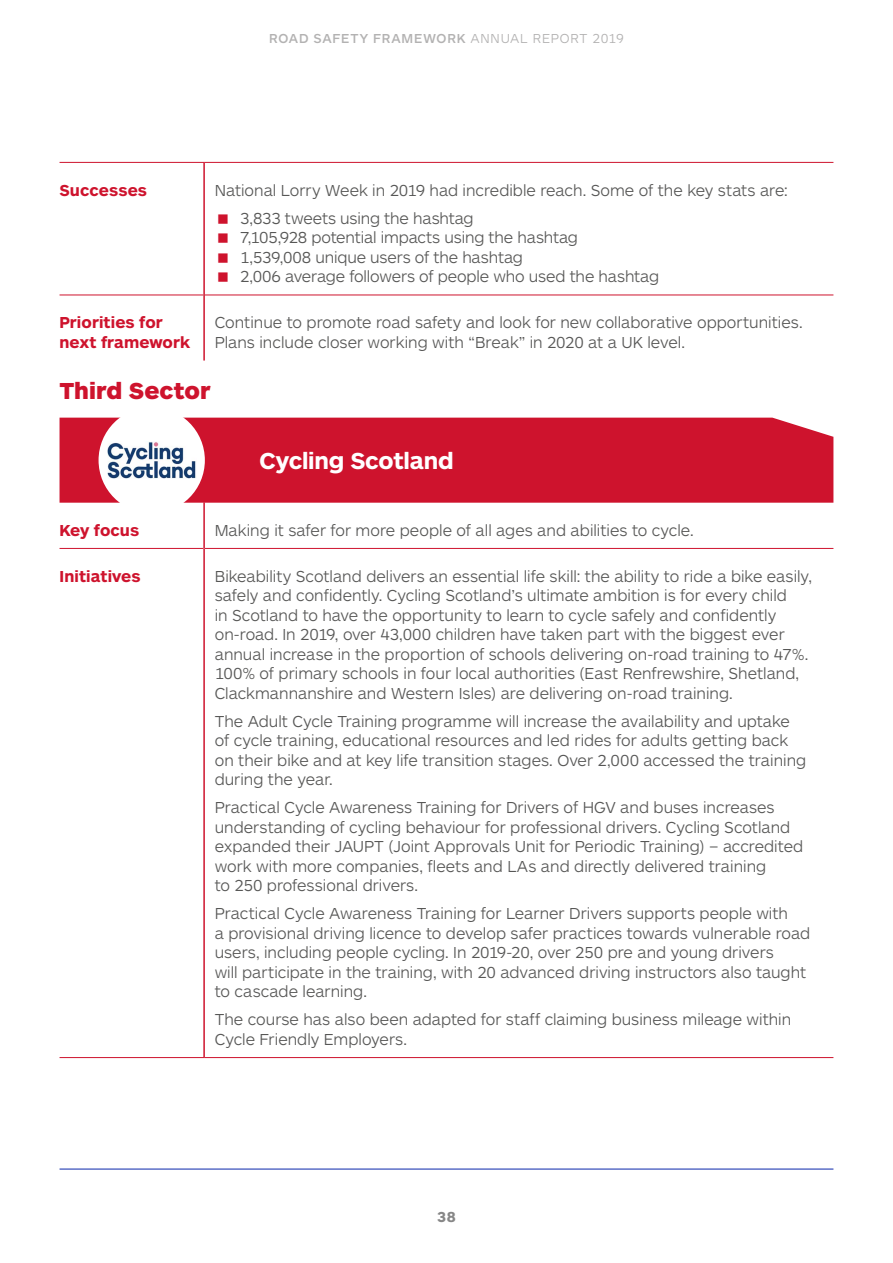
<style>
.page{position:relative;width:893px;height:1263px;background:#fff}
.page>*{position:absolute;margin:0;border:0;box-sizing:border-box;transform-origin:0 0}
.t1{font:700 24px "ARS Maquette Tr";letter-spacing:-.01em;color:#fff}
.t2{font:900 24px "ARS Maquette Tr";color:#ce132d}
.t3{font:300 16.5px/19.5px "ARS Maquette Tr";color:#575756}
.t4{font:700 16.5px/19.5px "ARS Maquette Tr";letter-spacing:.005em;color:#ce132d}
.t5{font:700 15px "ARS Maquette Tr";color:#878787}
.t6{font:500 13.5px "ARS Maquette Tr";letter-spacing:.06em;color:#b3b2b2}
.s1{font-weight:300}
</style>
<div class="page">
<hr style="left:60px;top:1169px;width:773px;height:1px;background:#0a26aa">
<hr style="left:60px;top:162px;width:144px;height:1px;background:#ce132d">
<hr style="left:204px;top:162px;width:629px;height:1px;background:#ce132d">
<hr style="left:60px;top:295px;width:143px;height:1px;background:#ce132d">
<hr style="left:205px;top:295px;width:628px;height:1px;background:#ce132d">
<hr style="left:203px;top:163px;width:2px;height:132px;background:#ce132d">
<hr style="left:203px;top:295px;width:2px;height:66px;background:#ce132d">
<hr style="left:60px;top:548px;width:143px;height:1px;background:#ce132d">
<hr style="left:205px;top:548px;width:628px;height:1px;background:#ce132d">
<hr style="left:60px;top:1057px;width:144px;height:1px;background:#ce132d">
<hr style="left:204px;top:1057px;width:629px;height:1px;background:#ce132d">
<hr style="left:203px;top:502px;width:2px;height:46px;background:#ce132d">
<hr style="left:203px;top:548px;width:2px;height:509px;background:#ce132d">
<div style="left:60px;top:418px;width:773px;height:85px;background:#ce132d"></div>
<div style="left:99px;top:407px;width:106px;height:106px;background:#fff;border-radius:50%"></div>
<img style="left:107px;top:442px;width:89px;height:37px">
<p class="t6" style="left:269px;top:32px;width:356px">ROAD SAFETY FRAMEWORK <span class="s1">ANNUAL REPORT 2019</span></p>
<p class="t4" style="left:60px;top:180px;width:89px">Successes</p>
<p class="t3" style="left:240px;top:176px;width:549px;line-height:28px;text-indent:-26px">National Lorry Week in 2019 had incredible reach. Some of the key stats are:<br>3,833 tweets using the hashtag</p>
<p class="t3" style="left:240px;top:228px;width:420px">7,105,928 potential impacts using the hashtag<br>1,539,008 unique users of the hashtag<br>2,006 average followers of people who used the hashtag</p>
<p class="t4" style="left:60px;top:313px;width:132px">Priorities for next framework</p>
<p class="t3" style="left:215px;top:313px;width:589px">Continue to promote road safety and look for new collaborative opportunities.<br>Plans include closer working with “Break” in 2020 at a UK level.</p>
<h1 class="t2" style="left:60px;top:378px;width:153px">Third Sector</h1>
<h1 class="t1" style="left:259px;top:448px;width:196px">Cycling Scotland</h1>
<p class="t4" style="left:60px;top:520px;width:81px">Key focus</p>
<p class="t3" style="left:215px;top:520px;width:481px">Making it safer for more people of all ages and abilities to cycle.</p>
<p class="t4" style="left:60px;top:566px;width:83px">Initiatives</p>
<p class="t3" style="left:215px;top:566px;width:599px">Bikeability Scotland delivers an essential life skill: the ability to ride a bike easily, safely and confidently. Cycling Scotland’s ultimate ambition is for every child<br>in Scotland to have the opportunity to learn to cycle safely and confidently on-road. In 2019, over 43,000 children have taken part with the biggest ever annual increase in the proportion of schools delivering on-road training to 47%.<br>100% of primary schools in four local authorities (East Renfrewshire, Shetland, Clackmannanshire and Western Isles) are delivering on-road training.</p>
<p class="t3" style="left:215px;top:711px;width:593px">The Adult Cycle Training programme will increase the availability and uptake of cycle training, educational resources and led rides for adults getting back on their bike and at key life transition stages. Over 2,000 accessed the training during the year.</p>
<p class="t3" style="left:215px;top:798px;width:590px">Practical Cycle Awareness Training for Drivers of HGV and buses increases understanding of cycling behaviour for professional drivers. Cycling Scotland expanded their JAUPT (Joint Approvals Unit for Periodic Training) – accredited work with more companies, fleets and LAs and directly delivered training<br>to 250 professional drivers.</p>
<p class="t3" style="left:215px;top:904px;width:597px">Practical Cycle Awareness Training for Learner Drivers supports people with<br>a provisional driving licence to develop safer practices towards vulnerable road users, including people cycling. In 2019-20, over 250 pre and young drivers<br>will participate in the training, with 20 advanced driving instructors also taught to cascade learning.</p>
<p class="t3" style="left:215px;top:1010px;width:578px">The course has also been adapted for staff claiming business mileage within<br>Cycle Friendly Employers.</p>
<p class="t5" style="left:437px;top:1209px;width:20px">38</p>
</div>
